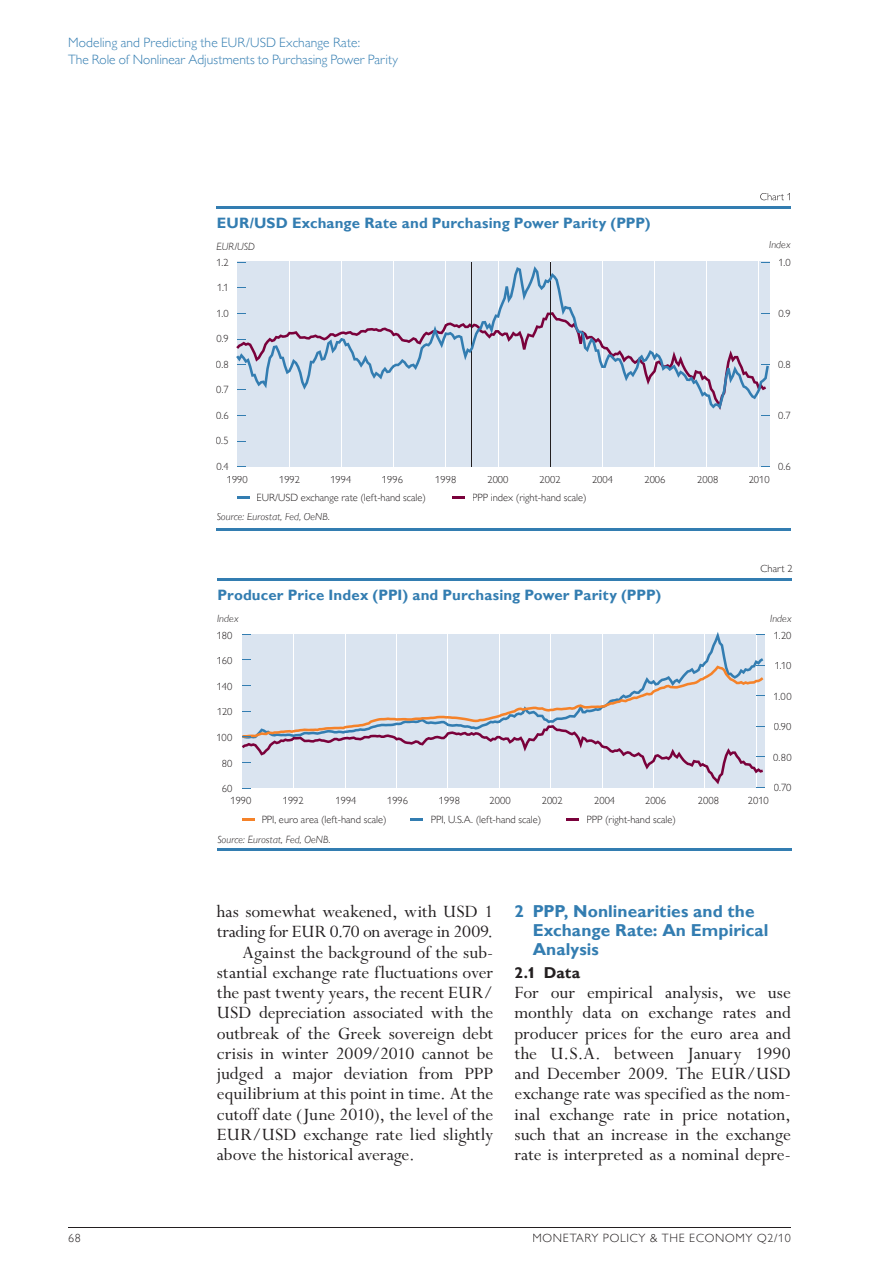
<style>
.page{position:relative;width:893px;height:1263px;background:#fff}
.page>*{position:absolute;margin:0;border:0;box-sizing:border-box;transform-origin:0 0}
.t1{font:19.5px/20.2px "Perpetua Std";color:#231f20;text-align:justify}
.t2{font:19.5px "Perpetua Std";letter-spacing:-.02em;color:#231f20}
.t3{font:700 17.25px/18.8px "Gill Sans MT Pro";letter-spacing:.005em;color:#337db1}
.t4{font:700 15.75px "Gill Sans MT Pro";color:#231f20}
.t5{font:700 15px "Gill Sans MT Pro";letter-spacing:.01em;color:#337db1}
.t6{font:300 13.5px/16.5px "Gill Sans MT Pro";color:#337db1}
.t7{font:300 12px "Gill Sans MT Pro";letter-spacing:.06em;color:#231f20}
.t8{font:300 10.5px "Gill Sans MT Pro";color:#231f20}
.t9{font:italic 300 10.5px "Gill Sans MT Pro";letter-spacing:.01em;color:#231f20}
</style>
<div class="page">
<hr style="left:68px;top:1227px;width:723px;height:1px;background:#231f20">
<div style="left:237px;top:262px;width:533px;height:205px;background:#dae4f0"></div>
<hr style="left:289px;top:262px;width:1px;height:205px;background:#fff">
<hr style="left:341px;top:262px;width:1px;height:205px;background:#fff">
<hr style="left:393px;top:262px;width:1px;height:205px;background:#fff">
<hr style="left:445px;top:262px;width:1px;height:205px;background:#fff">
<hr style="left:498px;top:262px;width:1px;height:205px;background:#fff">
<hr style="left:602px;top:262px;width:1px;height:205px;background:#fff">
<hr style="left:654px;top:262px;width:1px;height:205px;background:#fff">
<hr style="left:706px;top:262px;width:1px;height:205px;background:#fff">
<hr style="left:758px;top:262px;width:1px;height:205px;background:#fff">
<hr style="left:471px;top:262px;width:1px;height:205px;background:#231f20">
<hr style="left:550px;top:262px;width:1px;height:205px;background:#231f20">
<hr style="left:217px;top:207px;width:574px;height:2px;background:#337db1">
<hr style="left:217px;top:528px;width:574px;height:2px;background:#337db1">
<svg style="left:760px;top:193px;width:30px;height:7px"></svg>
<svg style="left:237px;top:496px;width:13px;height:3px"></svg>
<svg style="left:452px;top:496px;width:12px;height:3px"></svg>
<svg style="left:236px;top:266px;width:533px;height:143px"></svg>
<svg style="left:242px;top:632px;width:521px;height:27px;background:#dbe5f0"></svg>
<hr style="left:218px;top:578px;width:574px;height:3px;background:#337db1">
<hr style="left:217px;top:849px;width:574px;height:2px;background:#337db1">
<svg style="left:242px;top:818px;width:13px;height:3px"></svg>
<svg style="left:410px;top:818px;width:13px;height:3px"></svg>
<svg style="left:566px;top:818px;width:13px;height:3px"></svg>
<svg style="left:242px;top:659px;width:523px;height:130px;background:#d4dae6"></svg>
<p class="t6" style="left:68px;top:34px;width:331px">Modeling and Predicting the EUR/USD Exchange Rate:<br>The Role of Nonlinear Adjustments to Purchasing Power Parity</p>
<p class="t5" style="left:217px;top:214px;width:435px">EUR/USD Exchange Rate and Purchasing Power Parity (PPP)</p>
<p class="t9" style="left:216px;top:240px;width:40px">EUR/USD</p>
<p class="t9" style="left:769px;top:238px;width:23px">Index</p>
<p class="t8" style="left:216px;top:256px;width:14px">1.2</p>
<p class="t8" style="left:217px;top:281px;width:13px">1.1</p>
<p class="t8" style="left:216px;top:307px;width:14px">1.0</p>
<p class="t8" style="left:216px;top:332px;width:14px">0.9</p>
<p class="t8" style="left:216px;top:358px;width:14px">0.8</p>
<p class="t8" style="left:216px;top:383px;width:14px">0.7</p>
<p class="t8" style="left:216px;top:409px;width:14px">0.6</p>
<p class="t8" style="left:216px;top:434px;width:15px">0.5</p>
<p class="t8" style="left:216px;top:460px;width:14px">0.4</p>
<p class="t8" style="left:778px;top:256px;width:14px">1.0</p>
<p class="t8" style="left:778px;top:307px;width:14px">0.9</p>
<p class="t8" style="left:778px;top:358px;width:14px">0.8</p>
<p class="t8" style="left:778px;top:409px;width:14px">0.7</p>
<p class="t8" style="left:778px;top:460px;width:14px">0.6</p>
<p class="t8" style="left:227px;top:473px;width:22px">1990</p>
<p class="t8" style="left:279px;top:473px;width:22px">1992</p>
<p class="t8" style="left:330px;top:473px;width:22px">1994</p>
<p class="t8" style="left:382px;top:473px;width:22px">1996</p>
<p class="t8" style="left:435px;top:473px;width:22px">1998</p>
<p class="t8" style="left:487px;top:473px;width:22px">2000</p>
<p class="t8" style="left:540px;top:473px;width:22px">2002</p>
<p class="t8" style="left:592px;top:473px;width:22px">2004</p>
<p class="t8" style="left:644px;top:473px;width:22px">2006</p>
<p class="t8" style="left:697px;top:473px;width:22px">2008</p>
<p class="t8" style="left:749px;top:473px;width:22px">2010</p>
<p class="t8" style="left:256px;top:491px;width:171px">EUR/USD exchange rate (left-hand scale)</p>
<p class="t8" style="left:472px;top:491px;width:116px">PPP index (right-hand scale)</p>
<p class="t9" style="left:217px;top:510px;width:115px">Source: Eurostat, Fed, OeNB.</p>
<p class="t5" style="left:218px;top:586px;width:445px">Producer Price Index (PPI) and Purchasing Power Parity (PPP)</p>
<p class="t8" style="left:760px;top:562px;width:34px">Chart 2</p>
<p class="t9" style="left:217px;top:612px;width:23px">Index</p>
<p class="t9" style="left:770px;top:612px;width:23px">Index</p>
<p class="t8" style="left:217px;top:629px;width:17px">180</p>
<p class="t8" style="left:217px;top:655px;width:17px">160</p>
<p class="t8" style="left:217px;top:680px;width:17px">140</p>
<p class="t8" style="left:217px;top:706px;width:17px">120</p>
<p class="t8" style="left:217px;top:731px;width:17px">100</p>
<p class="t8" style="left:222px;top:757px;width:12px">80</p>
<p class="t8" style="left:222px;top:782px;width:12px">60</p>
<p class="t8" style="left:774px;top:629px;width:19px">1.20</p>
<p class="t8" style="left:775px;top:659px;width:18px">1.10</p>
<p class="t8" style="left:773px;top:690px;width:20px">1.00</p>
<p class="t8" style="left:774px;top:720px;width:19px">0.90</p>
<p class="t8" style="left:773px;top:751px;width:20px">0.80</p>
<p class="t8" style="left:774px;top:781px;width:19px">0.70</p>
<p class="t8" style="left:230px;top:794px;width:22px">1990</p>
<p class="t8" style="left:283px;top:794px;width:22px">1992</p>
<p class="t8" style="left:335px;top:794px;width:22px">1994</p>
<p class="t8" style="left:387px;top:794px;width:22px">1996</p>
<p class="t8" style="left:439px;top:794px;width:22px">1998</p>
<p class="t8" style="left:490px;top:794px;width:22px">2000</p>
<p class="t8" style="left:542px;top:794px;width:22px">2002</p>
<p class="t8" style="left:594px;top:794px;width:22px">2004</p>
<p class="t8" style="left:645px;top:794px;width:22px">2006</p>
<p class="t8" style="left:698px;top:794px;width:22px">2008</p>
<p class="t8" style="left:748px;top:794px;width:22px">2010</p>
<p class="t8" style="left:262px;top:813px;width:126px">PPI, euro area (left-hand scale)</p>
<p class="t8" style="left:431px;top:813px;width:112px">PPI, U.S.A. (left-hand scale)</p>
<p class="t8" style="left:587px;top:813px;width:91px">PPP (right-hand scale)</p>
<p class="t9" style="left:218px;top:833px;width:115px">Source: Eurostat, Fed, OeNB.</p>
<p class="t1" style="left:217px;top:902px;width:278px">has somewhat weakened, with USD 1</p>
<p class="t2" style="left:217px;top:922px;width:278px">trading for EUR 0.70 on average in 2009.</p>
<p class="t1" style="left:242px;top:943px;width:252px">Against the background of the sub-</p>
<p class="t1" style="left:217px;top:963px;width:278px">stantial exchange rate fluctuations over</p>
<p class="t1" style="left:217px;top:983px;width:278px">the past twenty years, the recent EUR/</p>
<p class="t1" style="left:217px;top:1003px;width:278px">USD depreciation associated with the</p>
<p class="t1" style="left:217px;top:1024px;width:278px">outbreak of the Greek sovereign debt</p>
<p class="t1" style="left:217px;top:1044px;width:278px">crisis in winter 2009/2010 cannot be</p>
<p class="t1" style="left:217px;top:1064px;width:278px">judged a major deviation from PPP</p>
<p class="t1" style="left:217px;top:1084px;width:278px">equilibrium at this point in time. At the</p>
<p class="t1" style="left:217px;top:1105px;width:278px">cutoff date (June 2010), the level of the</p>
<p class="t1" style="left:217px;top:1125px;width:278px">EUR/USD exchange rate lied slightly</p>
<p class="t1" style="left:217px;top:1145px;width:199px">above the historical average.</p>
<p class="t3" style="left:533px;top:902px;width:237px;text-indent:-18px">2 PPP, Nonlinearities and the<br>Exchange Rate: An Empirical<br>Analysis</p>
<p class="t4" style="left:514px;top:963px;width:67px">2.1 Data</p>
<p class="t1" style="left:514px;top:983px;width:278px">For our empirical analysis, we use monthly data on exchange rates and producer prices for the euro area and the U.S.A. between January 1990 and December 2009. The EUR/USD exchange rate was specified as the nom&shy;inal exchange rate in price notation, such that an increase in the exchange rate is interpreted as a nominal depre-</p>
<p class="t7" style="left:68px;top:1231px;width:14px">68</p>
<p class="t7" style="left:532px;top:1231px;width:260px">MONETARY POLICY &amp; THE ECONOMY Q2/10</p>
</div>
